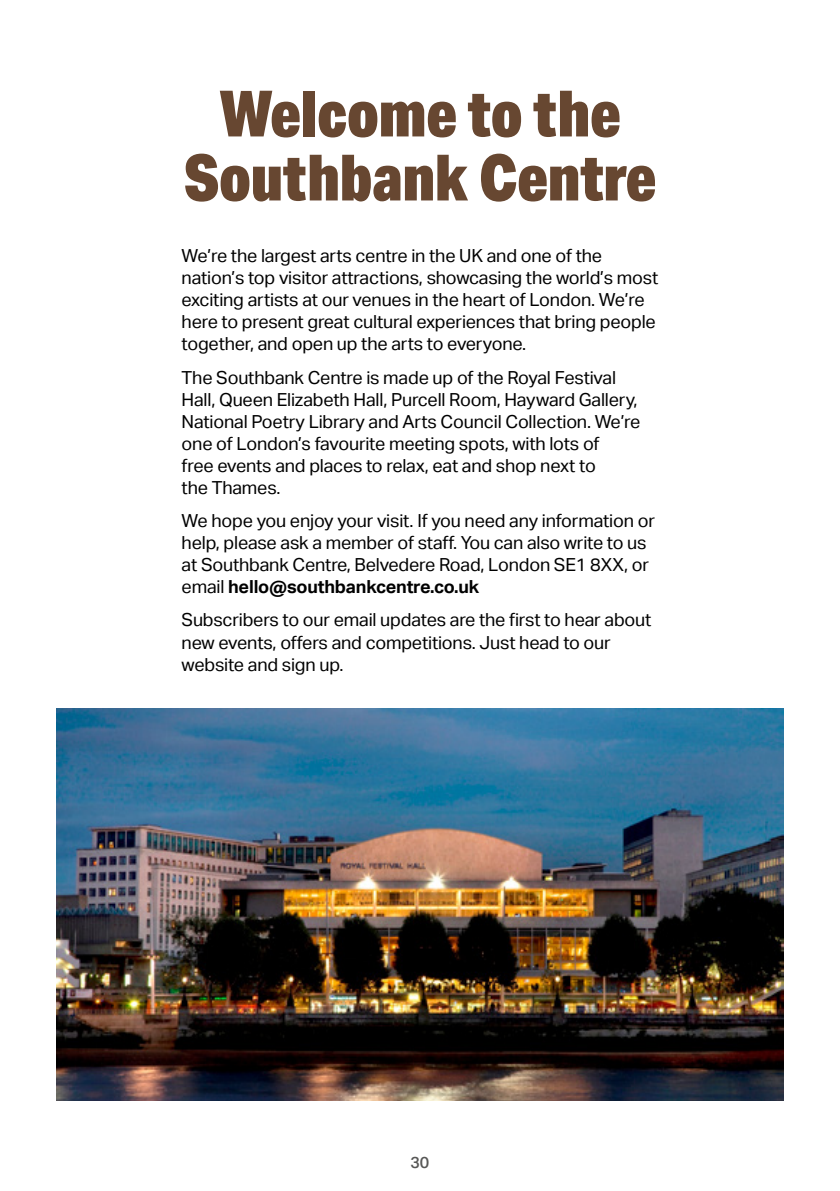
<style>
.page{position:relative;width:840px;height:1191px;background:#fff}
.page>*{position:absolute;margin:0;border:0;box-sizing:border-box;transform-origin:0 0}
.t1{font:900 64px/64px "Aktiv Grotesk Cd";color:#674731;text-align:center}
.t2{font:18px/22px "Aktiv Grotesk";letter-spacing:-.01em;color:#000}
.t3{font:500 16px "Aktiv Grotesk";color:#575756}
.s1{font-weight:700}
</style>
<div class="page">
<img style="left:57px;top:709px;width:725px;height:391px">
<h1 class="t1" style="left:184px;top:80px;width:473px">Welcome to the<br>Southbank Centre</h1>
<p class="t2" style="left:181px;top:245px;width:478px">We’re the largest arts centre in the UK and one of the nation’s top visitor attractions, showcasing the world’s most exciting artists at our venues in the heart of London. We’re here to present great cultural experiences that bring people together, and open up the arts to everyone.</p>
<p class="t2" style="left:181px;top:366px;width:460px">The Southbank Centre is made up of the Royal Festival Hall, Queen Elizabeth Hall, Purcell Room, Hayward Gallery, National Poetry Library and Arts Council Collection. We’re one of London’s favourite meeting spots, with lots of<br>free events and places to relax, eat and shop next to<br>the Thames.</p>
<p class="t2" style="left:181px;top:510px;width:474px">We hope you enjoy your visit. If you need any information or help, please ask a member of staff. You can also write to us at Southbank Centre, Belvedere Road, London SE1 8XX, or email <span class="s1">hello@southbankcentre.co.uk</span></p>
<p class="t2" style="left:181px;top:609px;width:471px">Subscribers to our email updates are the first to hear about new events, offers and competitions. Just head to our website and sign up.</p>
<p class="t3" style="left:410px;top:1153px;width:20px">30</p>
</div>
